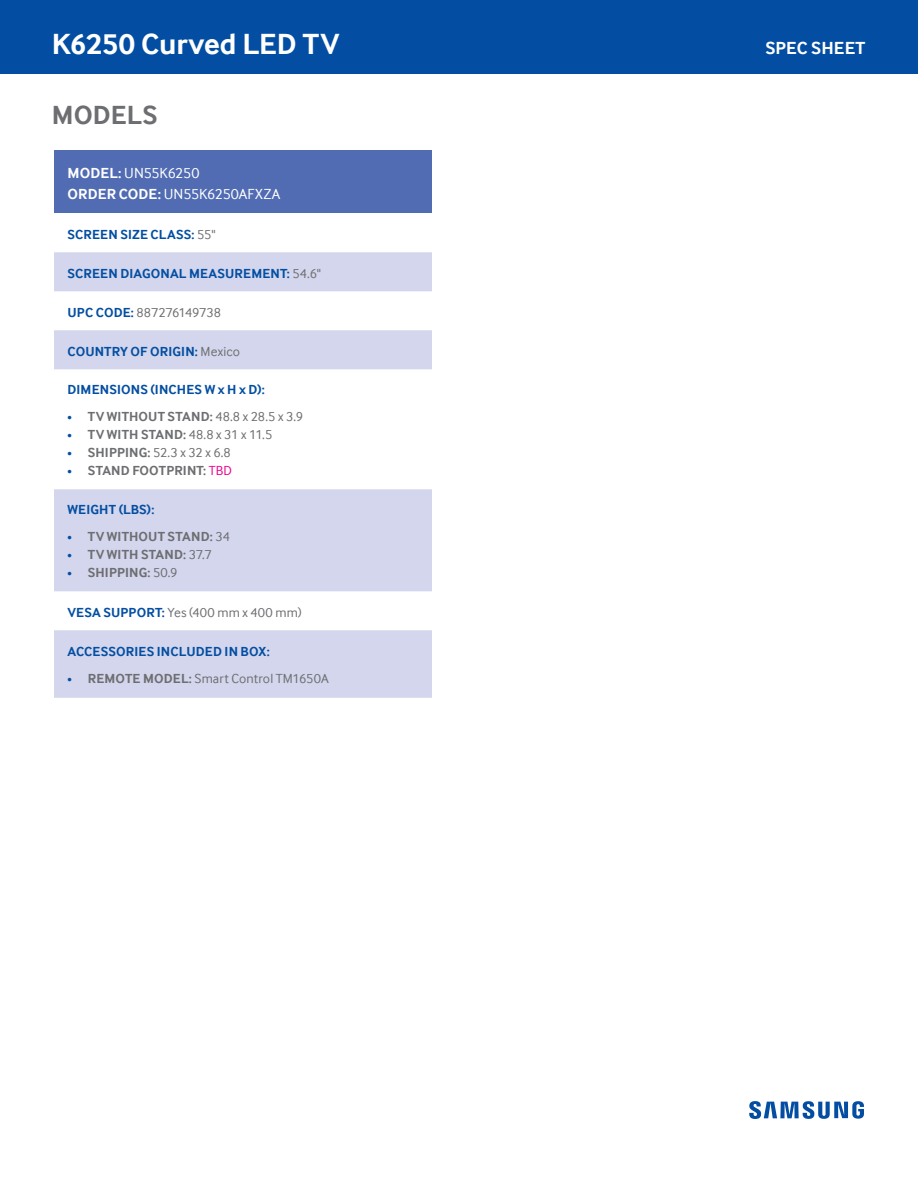
<style>
.page{position:relative;width:918px;height:1188px;background:#fff}
.page>*{position:absolute;margin:0;border:0;box-sizing:border-box;transform-origin:0 0}
.t1{font:700 30px "Samsung Inter Face";color:#fff}
.t2{font:700 27px "Samsung Inter Face";color:#6d6e71}
.t3{font:700 18px "Samsung Inter Face";letter-spacing:.01em;color:#fff}
.t4{font:15px/21px "Samsung Inter Face";letter-spacing:-.01em;color:#fff}
.t5{font:700 13.5px "Samsung Inter Face";letter-spacing:.01em;color:#034ea2}
.t6{font:700 13.5px "Samsung Inter Face";letter-spacing:.01em;color:#6d6e71}
.t7{font:13.5px "Samsung Inter Face";letter-spacing:.005em;color:#6d6e71}
.s1{font-weight:700}
.s2{font-weight:400;color:#6d6e71}
.s3{font-weight:700;color:#034ea2}
.s4{font-weight:400;font-size:9px;color:#034ea2}
.s5{font-weight:400}
.s6{font-size:9px;color:#034ea2}
.s7{font-weight:400;color:#ec008c}
</style>
<div class="page">
<svg style="left:749px;top:1101px;width:115px;height:18px"></svg>
<div style="left:0;top:0;width:918px;height:74px;background:#034ea2"></div>
<div style="left:54px;top:150px;width:378px;height:63px;background:#516cb3"></div>
<svg style="left:54px;top:252px;width:378px;height:446px;fill:#d3d6ec"></svg>
<h1 class="t1" style="left:52px;top:26px;width:289px">K6250 Curved LED TV</h1>
<h3 class="t3" style="left:765px;top:37px;width:101px">SPEC SHEET</h3>
<h2 class="t2" style="left:52px;top:99px;width:107px">MODELS</h2>
<p class="t4" style="left:68px;top:162px;width:214px"><span class="s1">MODEL:</span> UN55K6250<br><span class="s1">ORDER CODE:</span> UN55K6250AFXZA</p>
<p class="t5" style="left:68px;top:226px;width:150px">SCREEN SIZE CLASS: <span class="s2">55"</span></p>
<p class="t5" style="left:68px;top:265px;width:255px">SCREEN DIAGONAL MEASUREMENT: <span class="s2">54.6"</span></p>
<p class="t7" style="left:68px;top:304px;width:155px"><span class="s3">UPC CODE:</span> 887276149738</p>
<p class="t5" style="left:68px;top:343px;width:174px">COUNTRY OF ORIGIN: <span class="s2">Mexico</span></p>
<p class="t5" style="left:68px;top:382px;width:199px">DIMENSIONS (INCHES W x H x D):</p>
<p class="t6" style="left:68px;top:409px;width:237px"><span class="s4">•</span> TV WITHOUT STAND: <span class="s5">48.8 x 28.5 x 3.9</span></p>
<p class="t6" style="left:68px;top:427px;width:206px"><span class="s4">•</span> TV WITH STAND: <span class="s5">48.8 x 31 x 11.5</span></p>
<p class="t7" style="left:68px;top:445px;width:165px"><span class="s6">•</span> <span class="s1">SHIPPING:</span> 52.3 x 32 x 6.8</p>
<p class="t6" style="left:68px;top:463px;width:166px"><span class="s4">•</span> STAND FOOTPRINT: <span class="s7">TBD</span></p>
<p class="t5" style="left:68px;top:502px;width:88px">WEIGHT (LBS):</p>
<p class="t6" style="left:68px;top:529px;width:164px"><span class="s4">•</span> TV WITHOUT STAND: <span class="s5">34</span></p>
<p class="t6" style="left:68px;top:547px;width:146px"><span class="s4">•</span> TV WITH STAND: <span class="s5">37.7</span></p>
<p class="t6" style="left:68px;top:565px;width:112px"><span class="s4">•</span> SHIPPING: <span class="s5">50.9</span></p>
<p class="t7" style="left:68px;top:604px;width:236px"><span class="s3">VESA SUPPORT:</span> Yes (400 mm x 400 mm)</p>
<p class="t5" style="left:68px;top:643px;width:204px">ACCESSORIES INCLUDED IN BOX:</p>
<p class="t7" style="left:68px;top:671px;width:263px"><span class="s6">•</span> <span class="s1">REMOTE MODEL:</span> Smart Control TM1650A</p>
</div>
